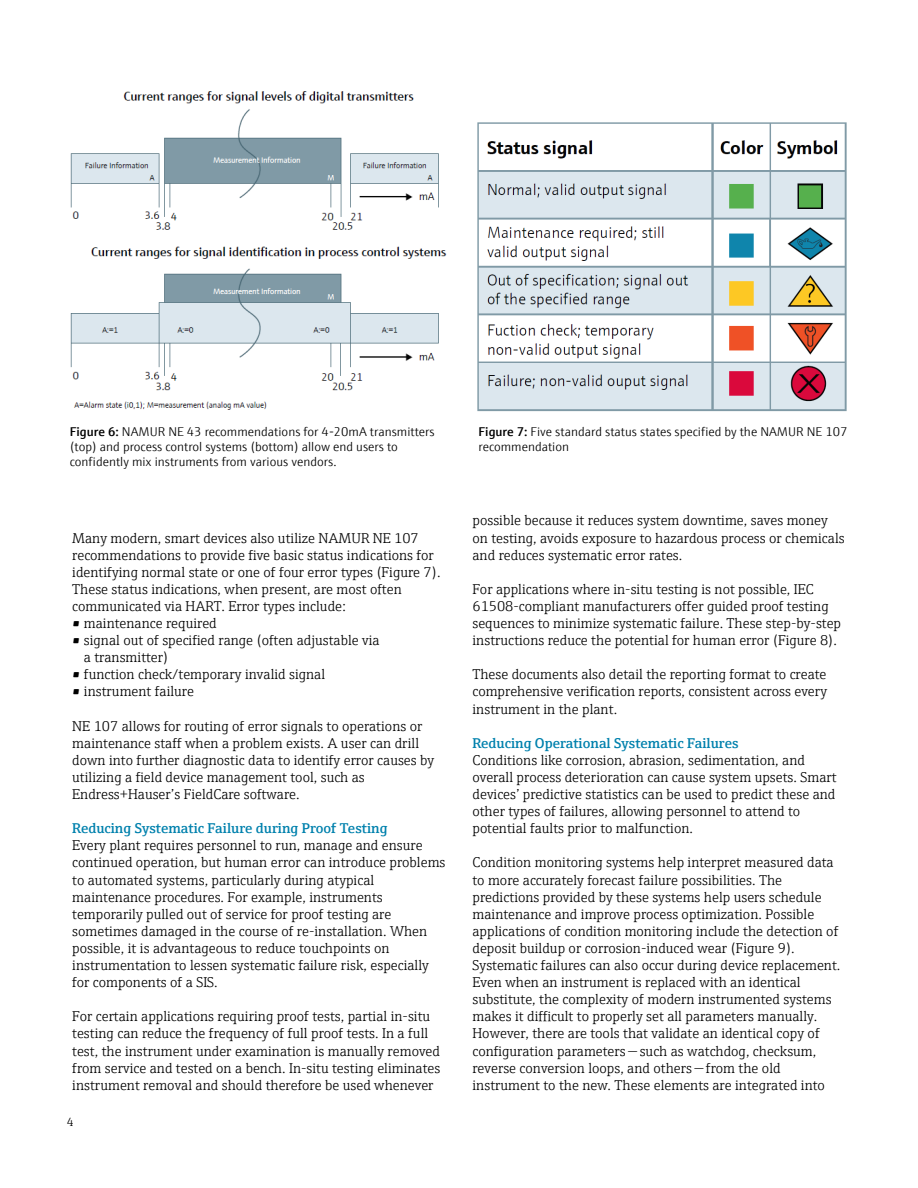
<style>
.page{position:relative;width:918px;height:1188px;background:#fff}
.page>*{position:absolute;margin:0;border:0;box-sizing:border-box;transform-origin:0 0}
.t1{font:300 14.25px/17.1px "E+H Serif";color:#000}
.t2{font:600 14.25px "E+H Serif";color:#0081ad}
.t3{font:300 12.75px/15.3px "E+H Sans";color:#000}
.t4{font:300 12px "E+H Serif";color:#000}
.s1{font-weight:600}
</style>
<div class="page">
<img style="left:477px;top:122px;width:370px;height:290px">
<img style="left:70px;top:91px;width:377px;height:319px">
<p class="t3" style="left:70px;top:423px;width:366px"><span class="s1">Figure 6:</span> NAMUR NE 43 recommendations for 4-20mA transmitters (top) and process control systems (bottom) allow end users to confidently mix instruments from various vendors.</p>
<p class="t1" style="left:72px;top:528px;width:370px">Many modern, smart devices also utilize NAMUR NE 107 recommendations to provide five basic status indications for identifying normal state or one of four error types (Figure 7).<br>These status indications, when present, are most often communicated via HART. Error types include:</p>
<p class="t1" style="left:72px;top:614px;width:146px">• maintenance required</p>
<p class="t1" style="left:84px;top:631px;width:297px;text-indent:-12px">• signal out of specified range (often adjustable via a transmitter)</p>
<p class="t1" style="left:72px;top:665px;width:254px">• function check/temporary invalid signal</p>
<p class="t1" style="left:72px;top:682px;width:123px">• instrument failure</p>
<p class="t1" style="left:72px;top:716px;width:363px">NE 107 allows for routing of error signals to operations or maintenance staff when a problem exists. A user can drill down into further diagnostic data to identify error causes by utilizing a field device management tool, such as Endress+Hauser’s FieldCare software.</p>
<p class="t2" style="left:72px;top:817px;width:317px">Reducing Systematic Failure during Proof Testing</p>
<p class="t1" style="left:72px;top:836px;width:375px">Every plant requires personnel to run, manage and ensure continued operation, but human error can introduce problems to automated systems, particularly during atypical maintenance procedures. For example, instruments temporarily pulled out of service for proof testing are sometimes damaged in the course of re-installation. When possible, it is advantageous to reduce touchpoints on instrumentation to lessen systematic failure risk, especially for components of a SIS.</p>
<p class="t1" style="left:72px;top:1007px;width:370px">For certain applications requiring proof tests, partial in-situ testing can reduce the frequency of full proof tests. In a full test, the instrument under examination is manually removed from service and tested on a bench. In-situ testing eliminates instrument removal and should therefore be used whenever</p>
<p class="t4" style="left:67px;top:1113px;width:8px">4</p>
<p class="t3" style="left:479px;top:423px;width:370px"><span class="s1">Figure 7:</span> Five standard status states specified by the NAMUR NE 107 recommendation</p>
<p class="t1" style="left:472px;top:511px;width:374px">possible because it reduces system downtime, saves money on testing, avoids exposure to hazardous process or chemicals and reduces systematic error rates.</p>
<p class="t1" style="left:472px;top:579px;width:370px">For applications where in-situ testing is not possible, IEC 61508-compliant manufacturers offer guided proof testing sequences to minimize systematic failure. These step-by-step instructions reduce the potential for human error (Figure 8).</p>
<p class="t1" style="left:472px;top:665px;width:356px;text-align:justify">These documents also detail the reporting format to create comprehensive verification reports, consistent across every instrument in the plant.</p>
<p class="t2" style="left:472px;top:732px;width:267px">Reducing Operational Systematic Failures</p>
<p class="t1" style="left:472px;top:750px;width:366px">Conditions like corrosion, abrasion, sedimentation, and overall process deterioration can cause system upsets. Smart devices’ predictive statistics can be used to predict these and other types of failures, allowing personnel to attend to potential faults prior to malfunction.</p>
<p class="t1" style="left:472px;top:853px;width:370px">Condition monitoring systems help interpret measured data to more accurately forecast failure possibilities. The predictions provided by these systems help users schedule maintenance and improve process optimization. Possible applications of condition monitoring include the detection of deposit buildup or corrosion-induced wear (Figure 9).<br>Systematic failures can also occur during device replacement.<br>Even when an instrument is replaced with an identical substitute, the complexity of modern instrumented systems makes it difficult to properly set all parameters manually.<br>However, there are tools that validate an identical copy of configuration parameters — such as watchdog, checksum, reverse conversion loops, and others — from the old instrument to the new. These elements are integrated into</p>
</div>
